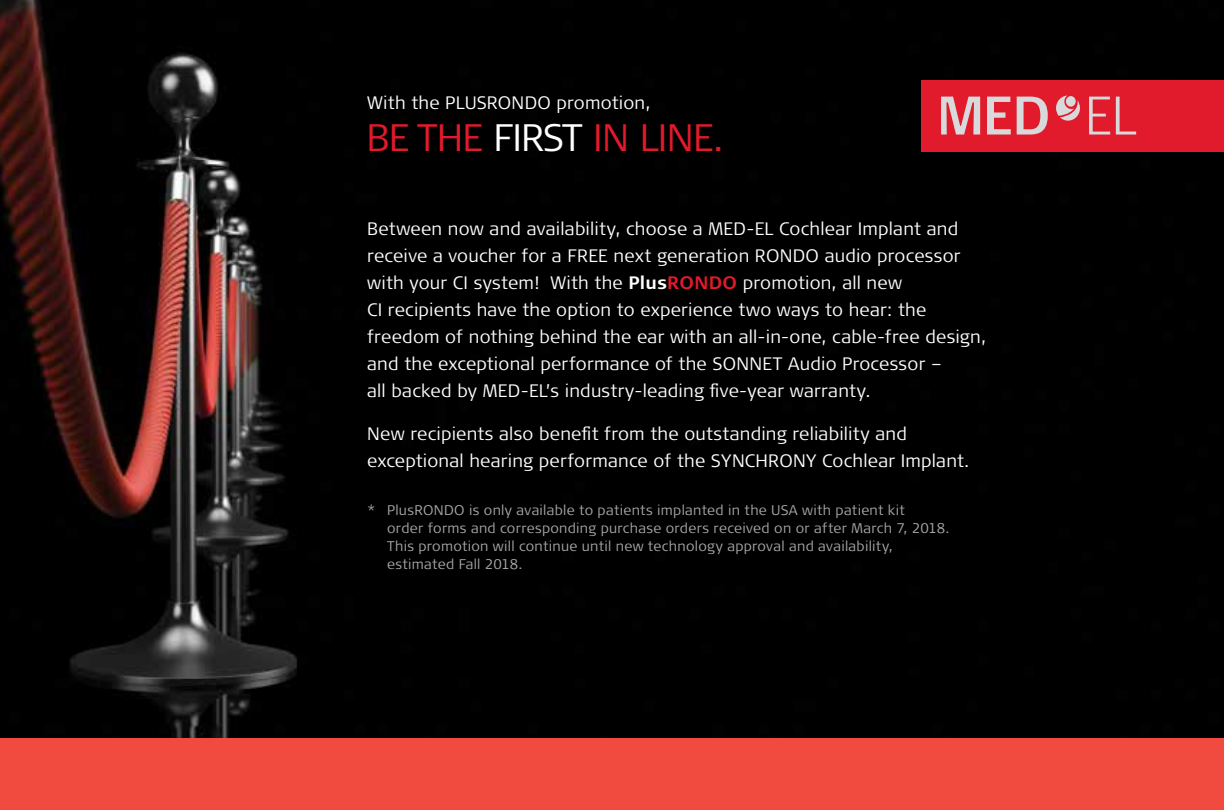
<style>
.page{position:relative;width:1224px;height:810px;background:#fff}
.page>*{position:absolute;margin:0;border:0;box-sizing:border-box;transform-origin:0 0}
.t1{font:300 38.2px "Signa OT";letter-spacing:-.02em;color:#e11a2c}
.t2{font:300 18px/27px "Signa OT";letter-spacing:.01em;color:#fff}
.t3{font:300 14px/18px "Signa OT";letter-spacing:.02em;color:#a7a9ac}
.s1{color:#fff}
.s2{font-weight:700}
.s3{font-weight:700;color:#e11a2c}
</style>
<div class="page">
<img style="left:0;top:0;width:1224px;height:738px">
<div style="left:0;top:738px;width:1224px;height:72px;background:#f04b3e"></div>
<div style="left:922px;top:80px;width:302px;height:72px;background:#e11a2c"></div>
<svg style="left:1056px;top:96px;width:24px;height:25px"></svg>
<svg style="left:1116px;top:97px;width:20px;height:38px"></svg>
<svg style="left:1089px;top:97px;width:21px;height:38px"></svg>
<svg style="left:1017px;top:97px;width:31px;height:38px"></svg>
<svg style="left:987px;top:97px;width:24px;height:38px"></svg>
<svg style="left:941px;top:97px;width:39px;height:38px"></svg>
<p class="t2" style="left:367px;top:90px;width:285px">With the PLUSRONDO promotion,</p>
<h1 class="t1" style="left:367px;top:115px;width:358px">BE THE <span class="s1">FIRST</span> IN LINE.</h1>
<p class="t2" style="left:367px;top:216px;width:620px">Between now and availability, choose a MED-EL Cochlear Implant and receive a voucher for a FREE next generation RONDO audio processor with your CI system! With the <span class="s2">Plus</span><span class="s3">RONDO</span> promotion, all new<br>CI recipients have the option to experience two ways to hear: the freedom of nothing behind the ear with an all-in-one, cable-free design, and the exceptional performance of the SONNET Audio Processor –<br>all backed by MED-EL’s industry-leading five-year warranty.</p>
<p class="t2" style="left:367px;top:420px;width:604px">New recipients also benefit from the outstanding reliability and exceptional hearing performance of the SYNCHRONY Cochlear Implant.</p>
<p class="t3" style="left:387px;top:501px;width:564px;text-indent:-20px">* PlusRONDO is only available to patients implanted in the USA with patient kit<br>order forms and corresponding purchase orders received on or after March 7, 2018.<br>This promotion will continue until new technology approval and availability, estimated Fall 2018.</p>
</div>
